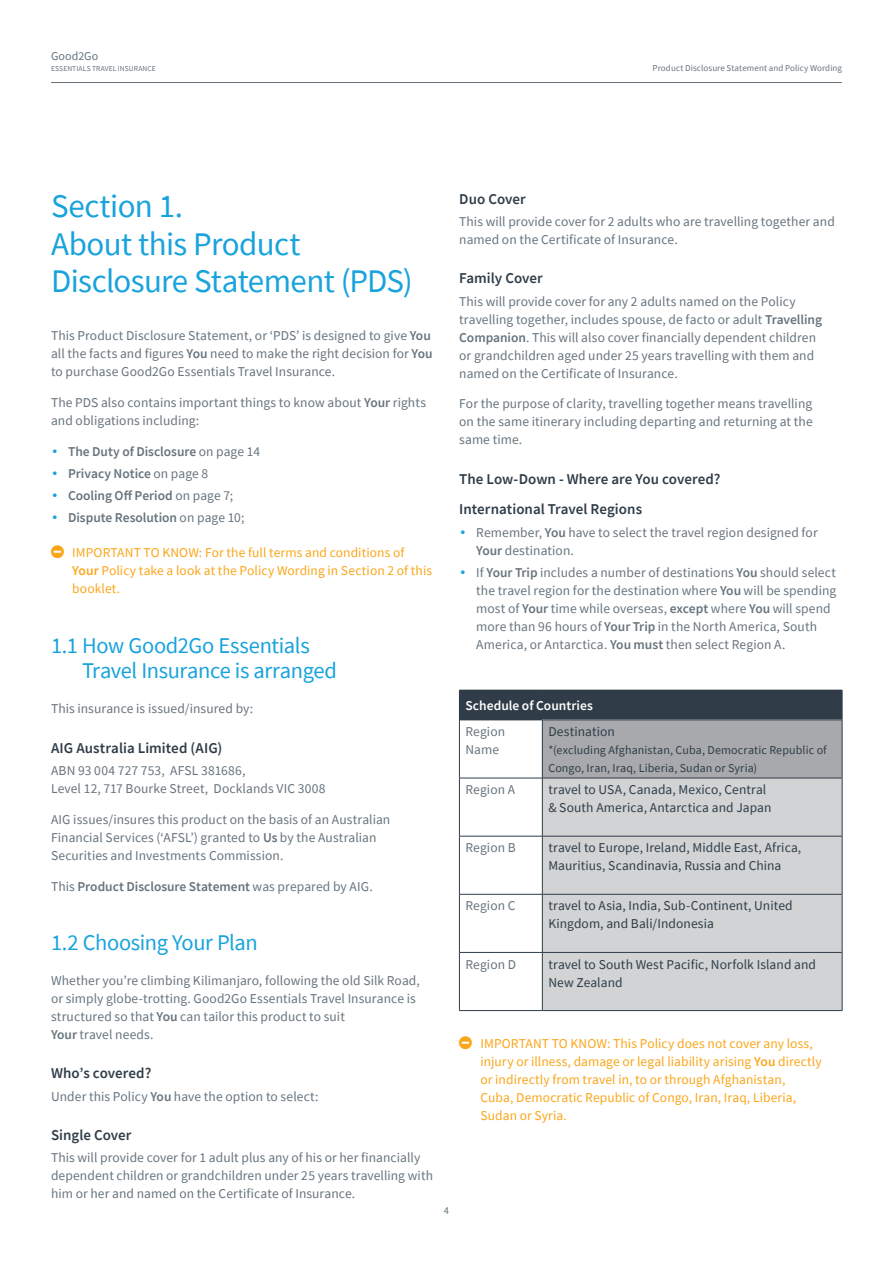
<style>
.page{position:relative;width:893px;height:1263px;background:#fff}
.page>*{position:absolute;margin:0;border:0;box-sizing:border-box;transform-origin:0 0}
.t1{font:33px/37.5px "Source Sans Pro";letter-spacing:-.02em;color:#19a3dd}
.t2{font:22.5px/25.5px "Source Sans Pro";letter-spacing:-.02em;color:#19a3dd}
.t3{font:600 15px/30.8px "Source Sans Pro";color:#303d48}
.t4{font:13.5px/18px "Source Sans Pro";letter-spacing:.005em;color:#67747d}
.t5{font:13.5px/18px "Source Sans Pro";letter-spacing:.005em;color:#faa61a}
.t6{font:13.5px/18px "Source Sans Pro";letter-spacing:.005em;color:#303d48}
.t7{font:600 13.5px "Source Sans Pro";color:#67747d}
.t8{font:600 13.5px "Source Sans Pro";color:#fff}
.t9{font:12px/18px "Source Sans Pro";letter-spacing:.01em;color:#303d48}
.t10{font:12px "Source Sans Pro";letter-spacing:.005em;color:#67747d}
.t11{font:10.5px "Source Sans Pro";color:#67747d}
.t12{font:9px "Source Sans Pro";letter-spacing:.01em;color:#67747d}
.t13{font:7.5px "Source Sans Pro";letter-spacing:.01em;color:#67747d}
.s1{font-weight:600}
.s2{font-family:"AIG Futura";font-weight:400;font-size:12.75px;color:#19a3dd}
.s3{font-weight:400}
.s4{font-family:"AIG Futura";font-size:12.75px;color:#19a3dd}
</style>
<div class="page">
<hr style="left:51px;top:82px;width:791px;height:1px;background:#67747d">
<div style="left:459px;top:690px;width:383px;height:30px;background:#303d48"></div>
<div style="left:542px;top:720px;width:300px;height:58px;background:#a7a9ac"></div>
<div style="left:543px;top:779px;width:299px;height:231px;background:#d1d3d4"></div>
<hr style="left:459px;top:720px;width:1px;height:58px;background:#303d48">
<hr style="left:542px;top:720px;width:1px;height:58px;background:#303d48">
<hr style="left:842px;top:720px;width:1px;height:58px;background:#303d48">
<hr style="left:459px;top:778px;width:83px;height:1px;background:#303d48">
<hr style="left:459px;top:778px;width:1px;height:58px;background:#303d48">
<hr style="left:542px;top:778px;width:300px;height:1px;background:#303d48">
<hr style="left:542px;top:778px;width:1px;height:58px;background:#303d48">
<hr style="left:842px;top:778px;width:1px;height:58px;background:#303d48">
<hr style="left:459px;top:836px;width:83px;height:1px;background:#303d48">
<hr style="left:459px;top:836px;width:1px;height:58px;background:#303d48">
<hr style="left:542px;top:836px;width:300px;height:1px;background:#303d48">
<hr style="left:542px;top:836px;width:1px;height:58px;background:#303d48">
<hr style="left:842px;top:836px;width:1px;height:58px;background:#303d48">
<hr style="left:459px;top:894px;width:83px;height:1px;background:#303d48">
<hr style="left:459px;top:894px;width:1px;height:58px;background:#303d48">
<hr style="left:542px;top:894px;width:300px;height:1px;background:#303d48">
<hr style="left:542px;top:894px;width:1px;height:58px;background:#303d48">
<hr style="left:842px;top:894px;width:1px;height:58px;background:#303d48">
<hr style="left:459px;top:952px;width:83px;height:1px;background:#303d48">
<hr style="left:459px;top:953px;width:1px;height:57px;background:#303d48">
<hr style="left:542px;top:952px;width:300px;height:1px;background:#303d48">
<hr style="left:542px;top:953px;width:1px;height:57px;background:#303d48">
<hr style="left:842px;top:953px;width:1px;height:57px;background:#303d48">
<hr style="left:459px;top:1010px;width:83px;height:1px;background:#303d48">
<hr style="left:542px;top:1010px;width:300px;height:1px;background:#303d48">
<hr style="left:842px;top:690px;width:1px;height:30px;background:#303d48">
<hr style="left:459px;top:720px;width:83px;height:1px;background:#303d48">
<hr style="left:542px;top:720px;width:300px;height:1px;background:#303d48">
<p class="t10" style="left:51px;top:48px;width:49px">Good2Go</p>
<p class="t13" style="left:51px;top:63px;width:106px">ESSENTIALS TRAVEL INSURANCE</p>
<p class="t12" style="left:652px;top:62px;width:191px">Product Disclosure Statement and Policy Wording</p>
<h1 class="t1" style="left:51px;top:187px;width:363px">Section 1.<br>About this Product<br>Disclosure Statement (PDS)</h1>
<p class="t4" style="left:51px;top:327px;width:383px">This Product Disclosure Statement, or ‘PDS’ is designed to give <span class="s1">You </span>all the facts and figures <span class="s1">You</span> need to make the right decision for <span class="s1">You </span>to purchase Good2Go Essentials Travel Insurance.</p>
<p class="t4" style="left:51px;top:393px;width:376px">The PDS also contains important things to know about <span class="s1">Your</span> rights and obligations including:</p>
<p class="t7" style="left:51px;top:442px;width:211px"><span class="s2">•</span> The Duty of Disclosure <span class="s3">on page 14</span></p>
<p class="t7" style="left:51px;top:464px;width:159px"><span class="s2">•</span> Privacy Notice <span class="s3">on page 8</span></p>
<p class="t7" style="left:51px;top:487px;width:184px"><span class="s2">•</span> Cooling Off Period <span class="s3">on page 7;</span></p>
<p class="t7" style="left:51px;top:509px;width:195px"><span class="s2">•</span> Dispute Resolution <span class="s3">on page 10;</span></p>
<p class="t5" style="left:72px;top:544px;width:361px">IMPORTANT TO KNOW: For the full terms and conditions of<br><span class="s1">Your</span> Policy take a look at the Policy Wording in Section 2 of this booklet.</p>
<h2 class="t2" style="left:82px;top:633px;width:256px;text-indent:-31px">1.1 How Good2Go Essentials<br>Travel Insurance is arranged</h2>
<p class="t4" style="left:51px;top:700px;width:204px">This insurance is issued/insured by:</p>
<p class="t3" style="left:51px;top:732px;width:173px">AIG Australia Limited (AIG)</p>
<p class="t4" style="left:51px;top:761px;width:276px">ABN 93 004 727 753, AFSL 381686,<br>Level 12, 717 Bourke Street, Docklands VIC 3008</p>
<p class="t4" style="left:51px;top:810px;width:341px">AIG issues/insures this product on the basis of an Australian<br>Financial Services (‘AFSL’) granted to <span class="s1">Us</span> by the Australian<br>Securities and Investments Commission.</p>
<p class="t7" style="left:51px;top:877px;width:323px"><span class="s3">This</span> Product Disclosure Statement <span class="s3">was prepared by AIG.</span></p>
<h2 class="t2" style="left:51px;top:930px;width:208px">1.2 Choosing Your Plan</h2>
<p class="t4" style="left:51px;top:971px;width:370px">Whether you’re climbing Kilimanjaro, following the old Silk Road, or simply globe-trotting. Good2Go Essentials Travel Insurance is structured so that <span class="s1">You</span> can tailor this product to suit<br><span class="s1">Your</span> travel needs.</p>
<p class="t3" style="left:51px;top:1058px;width:102px">Who’s covered?</p>
<p class="t4" style="left:51px;top:1087px;width:269px">Under this Policy <span class="s1">You</span> have the option to select:</p>
<p class="t3" style="left:51px;top:1119px;width:82px">Single Cover</p>
<p class="t4" style="left:51px;top:1148px;width:383px">This will provide cover for 1 adult plus any of his or her financially dependent children or grandchildren under 25 years travelling with him or her and named on the Certificate of Insurance.</p>
<p class="t3" style="left:459px;top:183px;width:68px">Duo Cover</p>
<p class="t4" style="left:459px;top:213px;width:377px">This will provide cover for 2 adults who are travelling together and named on the Certificate of Insurance.</p>
<p class="t3" style="left:459px;top:263px;width:85px">Family Cover</p>
<p class="t4" style="left:459px;top:292px;width:364px">This will provide cover for any 2 adults named on the Policy travelling together, includes spouse, de facto or adult <span class="s1">Travelling Companion</span>. This will also cover financially dependent children or grandchildren aged under 25 years travelling with them and named on the Certificate of Insurance.</p>
<p class="t4" style="left:459px;top:395px;width:355px;text-align:justify">For the purpose of clarity, travelling together means travelling on the same itinerary including departing and returning at the same time.</p>
<p class="t3" style="left:459px;top:463px;width:263px">The Low-Down - Where are You covered?<br>International Travel Regions</p>
<p class="t4" style="left:476px;top:523px;width:343px;text-indent:-17px"><span class="s4">•</span> Remember, <span class="s1">You</span> have to select the travel region designed for<br><span class="s1">Your</span> destination.</p>
<p class="t4" style="left:476px;top:563px;width:361px;text-indent:-17px"><span class="s4">•</span> If <span class="s1">Your Trip</span> includes a number of destinations <span class="s1">You</span> should select the travel region for the destination where <span class="s1">You</span> will be spending most of <span class="s1">Your</span> time while overseas, <span class="s1">except</span> where <span class="s1">You</span> will spend more than 96 hours of <span class="s1">Your Trip</span> in the North America, South America, or Antarctica. <span class="s1">You must</span> then select Region A.</p>
<p class="t8" style="left:465px;top:697px;width:129px">Schedule of Countries</p>
<p class="t4" style="left:465px;top:722px;width:41px">Region<br>Name</p>
<p class="t6" style="left:548px;top:722px;width:68px">Destination</p>
<p class="t9" style="left:548px;top:741px;width:280px">*(excluding Afghanistan, Cuba, Democratic Republic of<br>Congo, Iran, Iraq, Liberia, Sudan or Syria)</p>
<p class="t4" style="left:465px;top:781px;width:51px">Region A</p>
<p class="t6" style="left:548px;top:781px;width:225px">travel to USA, Canada, Mexico, Central &amp; South America, Antarctica and Japan</p>
<p class="t4" style="left:465px;top:839px;width:52px">Region B</p>
<p class="t6" style="left:548px;top:839px;width:254px">travel to Europe, Ireland, Middle East, Africa,<br>Mauritius, Scandinavia, Russia and China</p>
<p class="t4" style="left:465px;top:897px;width:52px">Region C</p>
<p class="t6" style="left:548px;top:897px;width:246px">travel to Asia, India, Sub-Continent, United<br>Kingdom, and Bali/Indonesia</p>
<p class="t4" style="left:465px;top:955px;width:52px">Region D</p>
<p class="t6" style="left:548px;top:955px;width:269px">travel to South West Pacific, Norfolk Island and<br>New Zealand</p>
<p class="t5" style="left:480px;top:1035px;width:343px">IMPORTANT TO KNOW: This Policy does not cover any loss, injury or illness, damage or legal liability arising <span class="s1">You</span> directly or indirectly from travel in, to or through Afghanistan,<br>Cuba, Democratic Republic of Congo, Iran, Iraq, Liberia, Sudan or Syria.</p>
<p class="t11" style="left:444px;top:1204px;width:7px">4</p>
</div>
